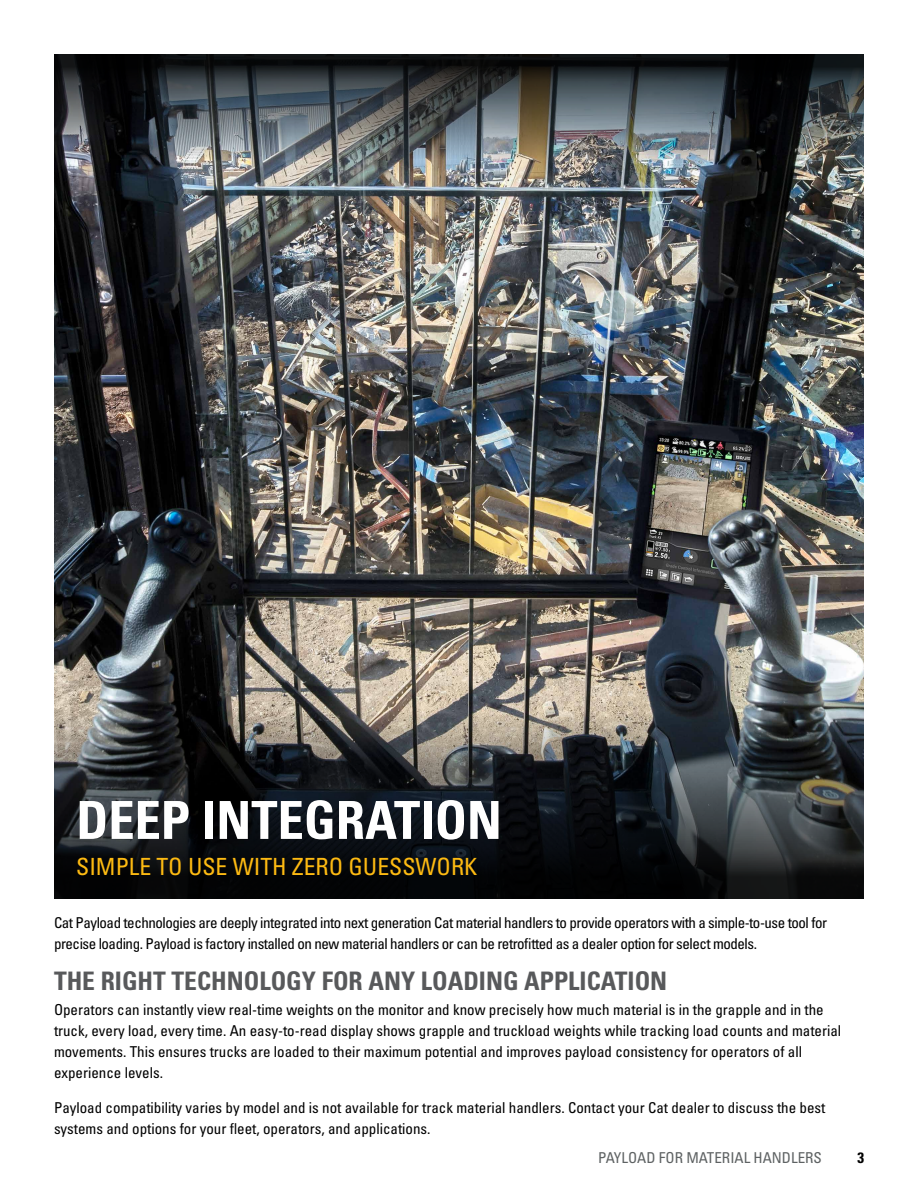
<style>
.page{position:relative;width:918px;height:1188px;background:#fff}
.page>*{position:absolute;margin:0;border:0;box-sizing:border-box;transform-origin:0 0}
.t1{font:52.5px "Univers LTCYR 67 Bold Cond";color:#fff}
.t2{font:25.5px "Univers LTCYR 67 Bold Cond";color:#58595b}
.t3{font:condensed 23.7px "Univers LTCYR 57";color:#fdba12}
.t4{font:condensed 15px/21px "Univers LTCYR 57";color:#000}
.t5{font:condensed 15px/21px "Univers LTCYR 57";letter-spacing:-.03em;color:#000}
.t6{font:condensed 15px "Univers LTCYR 57";color:#5e6263}
.t7{font:15px "Univers LTCYR 67 Bold Cond";color:#000}
</style>
<div class="page">
<img style="left:54px;top:322px;width:810px;height:101px">
<img style="left:54px;top:423px;width:810px;height:475px">
<img style="left:54px;top:54px;width:810px;height:268px">
<h1 class="t1" style="left:76px;top:788px;width:427px">DEEP INTEGRATION</h1>
<h3 class="t3" style="left:76px;top:851px;width:403px">SIMPLE TO USE WITH ZERO GUESSWORK</h3>
<p class="t5" style="left:54px;top:912px;width:775px">Cat Payload technologies are deeply integrated into next generation Cat material handlers to provide operators with a simple-to-use tool for precise loading. Payload is factory installed on new material handlers or can be retrofitted as a dealer option for select models.</p>
<h2 class="t2" style="left:54px;top:965px;width:615px">THE RIGHT TECHNOLOGY FOR ANY LOADING APPLICATION</h2>
<p class="t4" style="left:54px;top:999px;width:789px">Operators can instantly view real-time weights on the monitor and know precisely how much material is in the grapple and in the truck, every load, every time. An easy-to-read display shows grapple and truckload weights while tracking load counts and material movements. This ensures trucks are loaded to their maximum potential and improves payload consistency for operators of all experience levels.</p>
<p class="t4" style="left:54px;top:1097px;width:773px">Payload compatibility varies by model and is not available for track material handlers. Contact your Cat dealer to discuss the best systems and options for your fleet, operators, and applications.</p>
<p class="t6" style="left:598px;top:1148px;width:225px">PAYLOAD FOR MATERIAL HANDLERS</p>
<p class="t7" style="left:857px;top:1148px;width:8px">3</p>
</div>
